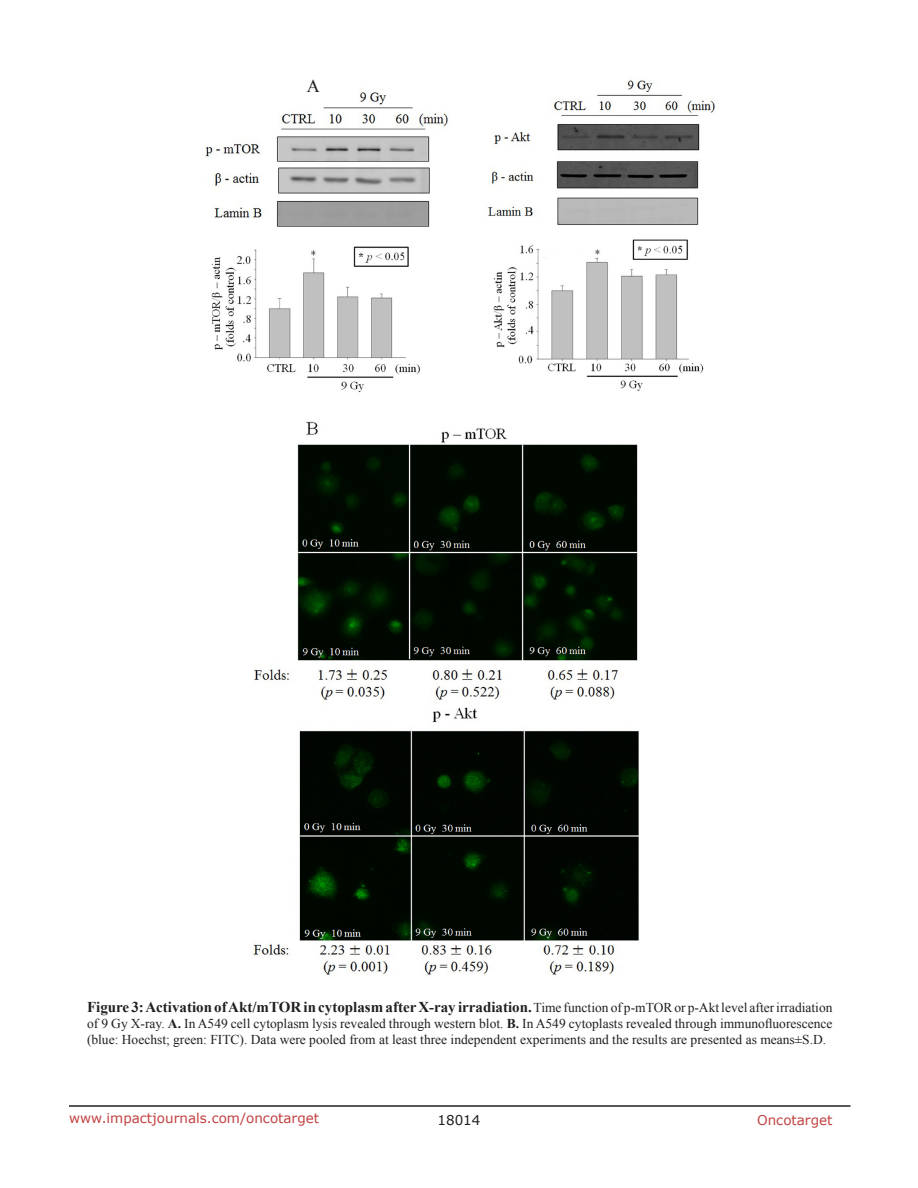
<style>
.page{position:relative;width:918px;height:1188px;background:#fff}
.page>*{position:absolute;margin:0;border:0;box-sizing:border-box;transform-origin:0 0}
.equ{font:18px "Times New Roman";color:#231f20}
.figuretext{font:700 15px "Times New Roman";color:#231f20}
.figuretext-2{font:13.5px/16.2px "Times New Roman";color:#231f20}
.t1{font:13.5px "Verdana";color:#c24141}
.t2{font:13.5px "Verdana";color:#231f20}
.s1{font-weight:400;font-size:13.5px}
.s2{font-weight:700}
</style>
<div class="page">
<hr style="left:69px;top:1105px;width:781px;height:2px;background:#231f20">
<img style="left:205px;top:80px;width:511px;height:895px">
<p class="equ" style="left:307px;top:74px;width:14px">A</p>
<p class="figuretext" style="left:87px;top:997px;width:747px">Figure 3: Activation of Akt/mTOR in cytoplasm after X-ray irradiation. <span class="s1">Time function of p-mTOR or p-Akt level after irradiation</span></p>
<p class="figuretext-2" style="left:87px;top:1015px;width:747px">of 9 Gy X-ray. <span class="s2">A.</span> In A549 cell cytoplasm lysis revealed through western blot. <span class="s2">B.</span> In A549 cytoplasts revealed through immunofluorescence (blue: Hoechst; green: FITC). Data were pooled from at least three independent experiments and the results are presented as means±S.D.</p>
<p class="t1" style="left:69px;top:1109px;width:252px">www.impactjournals.com/oncotarget</p>
<p class="t2" style="left:438px;top:1111px;width:44px">18014</p>
<p class="t1" style="left:757px;top:1111px;width:77px">Oncotarget</p>
</div>
